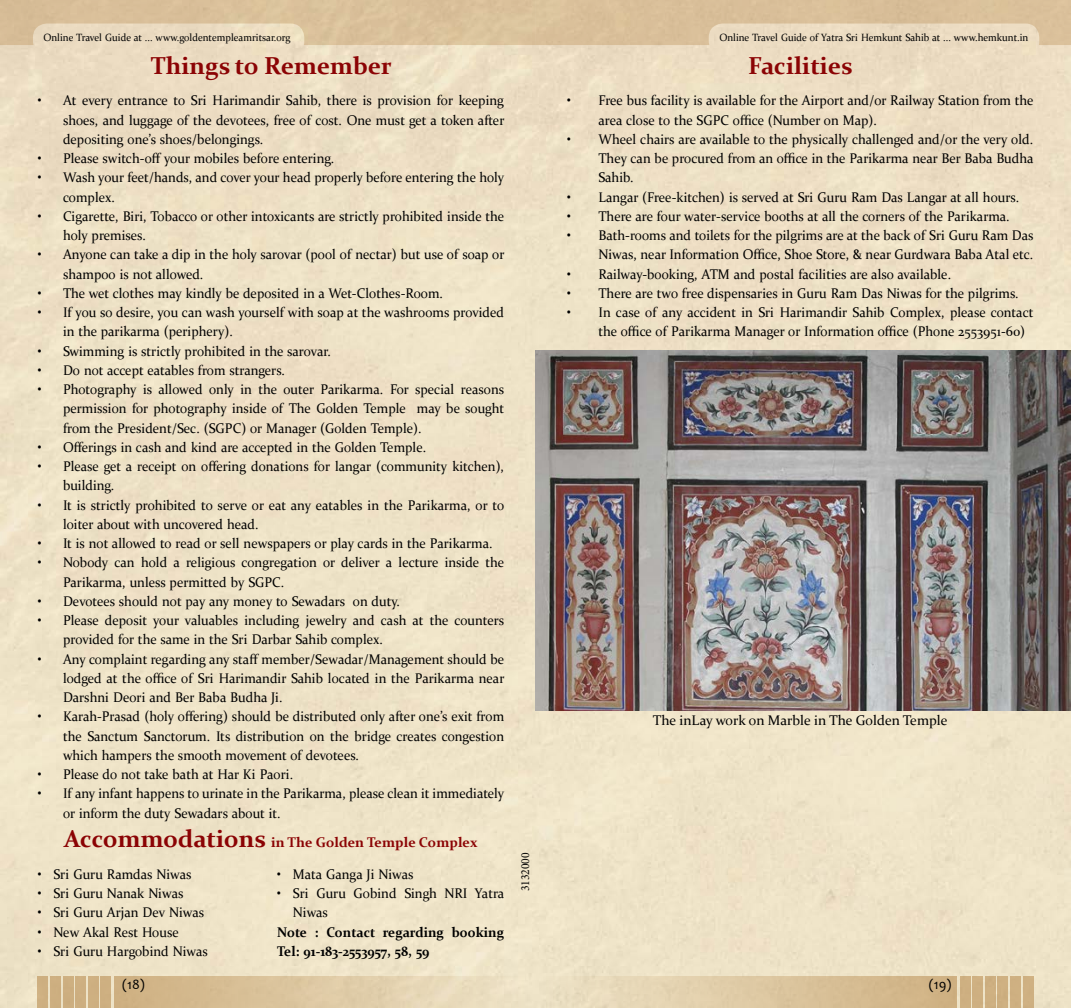
<style>
.page{position:relative;width:1071px;height:1008px;background:#fff}
.page>*{position:absolute;margin:0;border:0;box-sizing:border-box;transform-origin:0 0}
.t1{font:700 24.5px "Constantia";color:#8b0304}
.t2{font:14px/19.2px "Constantia";color:#000;scale:.95 1}
.t3{font:700 14px/19.2px "Constantia";color:#000;scale:.95 1}
.t4{font:700 14px "Constantia";color:#8b0304}
.t5{font:14px "Constantia";color:#000}
.t6{font:14px "Candara";color:#000}
.t7{font:12.25px "Minion Pro";color:#000;scale:.95 1}
.t8{font:10.5px "Constantia";color:#000;scale:.95 1}
.s1{font-size:24.5px}
</style>
<div class="page">
<div style="left:0;top:45px;width:1071px;height:963px;background:#eee2c6"></div>
<svg style="left:0;top:0;width:1071px;height:45px;background:#dec7a4"></svg>
<div style="left:536px;top:976px;width:421px;height:32px;background:linear-gradient(to right,#eee3c7,#ceb081)"></div>
<div style="left:114px;top:976px;width:422px;height:32px;background:linear-gradient(to right,#cdaf80,#efe5ca)"></div>
<div style="left:960px;top:976px;width:10px;height:32px;background:#ceb081"></div>
<div style="left:973px;top:976px;width:10px;height:32px;background:#ceb081"></div>
<div style="left:985px;top:976px;width:10px;height:32px;background:#ceb081"></div>
<div style="left:998px;top:976px;width:10px;height:32px;background:#ceb081"></div>
<div style="left:1011px;top:976px;width:10px;height:32px;background:#cfb082"></div>
<div style="left:1023px;top:976px;width:10px;height:32px;background:#cfb082"></div>
<div style="left:101px;top:976px;width:10px;height:32px;background:#ceaf81"></div>
<div style="left:88px;top:976px;width:10px;height:32px;background:#ceaf81"></div>
<div style="left:76px;top:976px;width:10px;height:32px;background:#ceaf81"></div>
<div style="left:63px;top:976px;width:10px;height:32px;background:#cdae80"></div>
<div style="left:50px;top:976px;width:10px;height:32px;background:#cdaf80"></div>
<div style="left:38px;top:976px;width:10px;height:32px;background:#ceaf81"></div>
<img style="left:536px;top:351px;width:535px;height:360px">
<p class="t8" style="left:43px;top:30px;width:262px">Online Travel Guide at ... www.goldentempleamritsar.org</p>
<p class="t8" style="left:719px;top:30px;width:327px">Online Travel Guide of Yatra Sri Hemkunt Sahib at ... www.hemkunt.in</p>
<h1 class="t1" style="left:151px;top:48px;width:243px">Things to Remember</h1>
<p class="t2" style="left:63px;top:90px;width:466px;text-align:justify;text-indent:-25px">• At every entrance to Sri Harimandir Sahib, there is provision for keeping shoes, and luggage of the devotees, free of cost. One must get a token after depositing one’s shoes/belongings.</p>
<p class="t2" style="left:38px;top:148px;width:314px">• Please switch-off your mobiles before entering.</p>
<p class="t2" style="left:63px;top:167px;width:466px;text-indent:-25px">• Wash your feet/hands, and cover your head properly before entering the holy complex.</p>
<p class="t2" style="left:63px;top:206px;width:466px;text-indent:-25px">• Cigarette, Biri, Tobacco or other intoxicants are strictly prohibited inside the holy premises.</p>
<p class="t2" style="left:63px;top:244px;width:466px;text-indent:-25px">• Anyone can take a dip in the holy sarovar (pool of nectar) but use of soap or shampoo is not allowed.</p>
<p class="t2" style="left:38px;top:283px;width:428px">• The wet clothes may kindly be deposited in a Wet-Clothes-Room.</p>
<p class="t2" style="left:63px;top:302px;width:466px;text-indent:-25px">• If you so desire, you can wash yourself with soap at the washrooms provided in the parikarma (periphery).</p>
<p class="t2" style="left:38px;top:341px;width:310px">• Swimming is strictly prohibited in the sarovar.</p>
<p class="t2" style="left:38px;top:360px;width:262px">• Do not accept eatables from strangers.</p>
<p class="t2" style="left:63px;top:379px;width:466px;text-align:justify;text-indent:-25px">• Photography is allowed only in the outer Parikarma. For special reasons permission for photography inside of The Golden Temple may be sought from the President/Sec. (SGPC) or Manager (Golden Temple).</p>
<p class="t2" style="left:38px;top:437px;width:410px">• Offerings in cash and kind are accepted in the Golden Temple.</p>
<p class="t2" style="left:63px;top:456px;width:466px;text-indent:-25px">• Please get a receipt on offering donations for langar (community kitchen), building.</p>
<p class="t2" style="left:63px;top:495px;width:466px;text-indent:-25px">• It is strictly prohibited to serve or eat any eatables in the Parikarma, or to loiter about with uncovered head.</p>
<p class="t2" style="left:38px;top:533px;width:480px">• It is not allowed to read or sell newspapers or play cards in the Parikarma.</p>
<p class="t2" style="left:63px;top:552px;width:466px;text-indent:-25px">• Nobody can hold a religious congregation or deliver a lecture inside the<br>Parikarma, unless permitted by SGPC.</p>
<p class="t2" style="left:38px;top:591px;width:383px">• Devotees should not pay any money to Sewadars on duty.</p>
<p class="t2" style="left:63px;top:610px;width:466px;text-indent:-25px">• Please deposit your valuables including jewelry and cash at the counters provided for the same in the Sri Darbar Sahib complex.</p>
<p class="t2" style="left:63px;top:649px;width:466px;text-align:justify;text-indent:-25px">• Any complaint regarding any staff member/Sewadar/Management should be lodged at the office of Sri Harimandir Sahib located in the Parikarma near Darshni Deori and Ber Baba Budha Ji.</p>
<p class="t2" style="left:63px;top:706px;width:466px;text-align:justify;text-indent:-25px">• Karah-Prasad (holy offering) should be distributed only after one’s exit from the Sanctum Sanctorum. Its distribution on the bridge creates congestion which hampers the smooth movement of devotees.</p>
<p class="t2" style="left:38px;top:764px;width:270px">• Please do not take bath at Har Ki Paori.</p>
<p class="t2" style="left:63px;top:783px;width:466px;text-indent:-25px">• If any infant happens to urinate in the Parikarma, please clean it immediately or inform the duty Sewadars about it.</p>
<p class="t4" style="left:64px;top:833px;width:415px"><span class="s1">Accommodations</span> in The Golden Temple Complex</p>
<p class="t2" style="left:38px;top:864px;width:163px">• Sri Guru Ramdas Niwas</p>
<p class="t2" style="left:38px;top:883px;width:155px">• Sri Guru Nanak Niwas</p>
<p class="t2" style="left:38px;top:902px;width:177px">• Sri Guru Arjan Dev Niwas</p>
<p class="t2" style="left:38px;top:922px;width:150px">• New Akal Rest House</p>
<p class="t2" style="left:38px;top:941px;width:181px">• Sri Guru Hargobind Niwas</p>
<h1 class="t1" style="left:748px;top:48px;width:106px">Facilities</h1>
<p class="t2" style="left:598px;top:90px;width:459px;text-indent:-31px">• Free bus facility is available for the Airport and/or Railway Station from the area close to the SGPC office (Number on Map).</p>
<p class="t2" style="left:598px;top:129px;width:459px;text-align:justify;text-indent:-31px">• Wheel chairs are available to the physically challenged and/or the very old.<br>They can be procured from an office in the Parikarma near Ber Baba Budha Sahib.</p>
<p class="t2" style="left:567px;top:187px;width:477px">• Langar (Free-kitchen) is served at Sri Guru Ram Das Langar at all hours.</p>
<p class="t2" style="left:567px;top:206px;width:468px">• There are four water-service booths at all the corners of the Parikarma.</p>
<p class="t2" style="left:567px;top:225px;width:493px;text-align:right">• Bath-rooms and toilets for the pilgrims are at the back of Sri Guru Ram Das<br>Niwas, near Information Office, Shoe Store, &amp; near Gurdwara Baba Atal etc.</p>
<p class="t2" style="left:567px;top:264px;width:406px">• Railway-booking, ATM and postal facilities are also available.</p>
<p class="t2" style="left:567px;top:283px;width:477px">• There are two free dispensaries in Guru Ram Das Niwas for the pilgrims.</p>
<p class="t2" style="left:598px;top:302px;width:459px;text-indent:-31px">• In case of any accident in Sri Harimandir Sahib Complex, please contact the office of Parikarma Manager or Information office (Phone 2553951-60)</p>
<p class="t5" style="left:653px;top:711px;width:296px">The inLay work on Marble in The Golden Temple</p>
<p class="t7" style="left:517px;top:891px;width:43px;rotate:-90deg">3132000</p>
<p class="t2" style="left:277px;top:864px;width:145px">• Mata Ganga Ji Niwas</p>
<p class="t2" style="left:293px;top:883px;width:224px;text-indent:-16px">• Sri Guru Gobind Singh NRI Yatra<br>Niwas</p>
<p class="t3" style="left:277px;top:922px;width:240px">Note : Contact regarding booking<br>Tel: 91-183-2553957, 58, 59</p>
<p class="t6" style="left:122px;top:976px;width:24px">(18)</p>
<p class="t6" style="left:929px;top:976px;width:24px">(19)</p>
</div>
